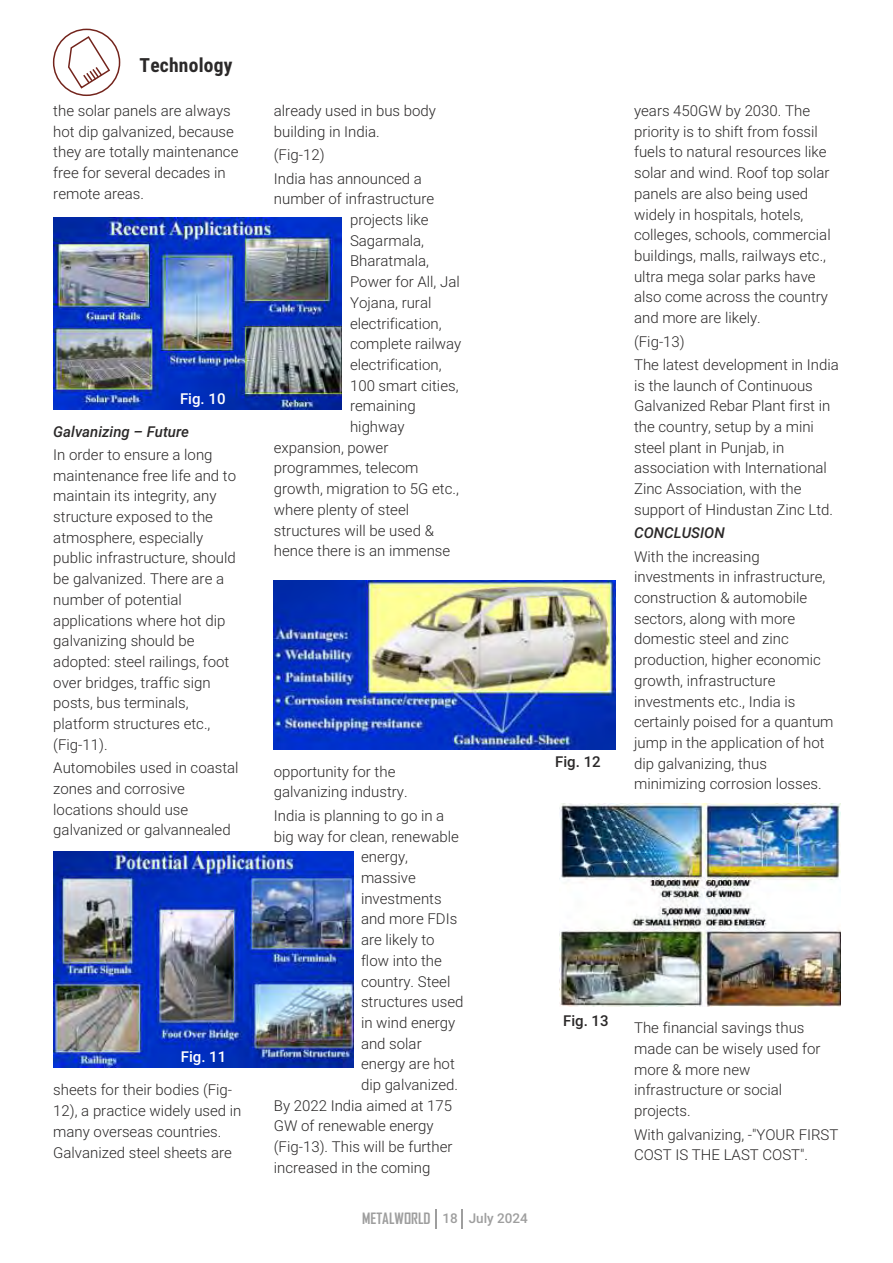
<style>
.page{position:relative;width:893px;height:1263px;background:#fff}
.page>*{position:absolute;margin:0;border:0;box-sizing:border-box;transform-origin:0 0}
.t1{font:700 19.5px "Roboto Condensed";letter-spacing:.01em;color:#2b2929}
.t2{font:300 15px/20.7px "Roboto";color:#2b2929}
.t3{font:italic 500 15px "Roboto";color:#2b2929}
.t4{font:700 15px "Agency FB";color:#9e9e9e}
.t5{font:500 15px "Roboto";color:#fff}
.t6{font:500 15px "Roboto";color:#2b2929}
.s1{font-family:"Roboto";font-weight:500;font-size:13.5px}
</style>
<div class="page">
<svg style="left:435px;top:1209px;width:1px;height:19px"></svg>
<svg style="left:462px;top:1209px;width:1px;height:19px"></svg>
<img style="left:53px;top:217px;width:289px;height:192px">
<img style="left:53px;top:851px;width:300px;height:216px">
<img style="left:274px;top:580px;width:341px;height:170px">
<img style="left:559px;top:803px;width:281px;height:204px">
<div style="left:53px;top:29px;width:67px;height:67px;border:2px solid #73241c;border-radius:50%"></div>
<svg style="left:67px;top:35px;width:44px;height:55px"></svg>
<h1 class="t1" style="left:140px;top:58px;width:94px">Technology</h1>
<p class="t2" style="left:53px;top:102px;width:187px">the solar panels are always hot dip galvanized, because they are totally maintenance free for several decades in remote areas.</p>
<p class="t5" style="left:180px;top:392px;width:47px">Fig. 10</p>
<p class="t3" style="left:53px;top:425px;width:137px">Galvanizing – Future</p>
<p class="t2" style="left:53px;top:446px;width:184px">In order to ensure a long maintenance free life and to maintain its integrity, any structure exposed to the atmosphere, especially public infrastructure, should be galvanized. There are a number of potential applications where hot dip galvanizing should be adopted: steel railings, foot over bridges, traffic sign posts, bus terminals, platform structures etc., (Fig-11).</p>
<p class="t2" style="left:53px;top:759px;width:187px">Automobiles used in coastal zones and corrosive locations should use galvanized or galvannealed</p>
<p class="t5" style="left:181px;top:1050px;width:47px">Fig. 11</p>
<p class="t2" style="left:53px;top:1081px;width:190px">sheets for their bodies (Fig-<br>12), a practice widely used in many overseas countries.<br>Galvanized steel sheets are</p>
<p class="t2" style="left:274px;top:102px;width:164px">already used in bus body building in India.</p>
<p class="t2" style="left:274px;top:145px;width:150px;line-height:23.4px">(Fig-12)<br>India has announced a</p>
<p class="t2" style="left:274px;top:190px;width:162px">number of infrastructure</p>
<p class="t2" style="left:350px;top:211px;width:80px">projects like</p>
<p class="t2" style="left:350px;top:232px;width:75px">Sagarmala,</p>
<p class="t2" style="left:350px;top:252px;width:80px">Bharatmala,</p>
<p class="t2" style="left:350px;top:273px;width:111px">Power for All, Jal</p>
<p class="t2" style="left:350px;top:294px;width:83px">Yojana, rural</p>
<p class="t2" style="left:350px;top:314px;width:93px">electrification,</p>
<p class="t2" style="left:350px;top:335px;width:113px">complete railway</p>
<p class="t2" style="left:350px;top:356px;width:93px">electrification,</p>
<p class="t2" style="left:350px;top:376px;width:110px">100 smart cities,</p>
<p class="t2" style="left:350px;top:397px;width:67px">remaining</p>
<p class="t2" style="left:350px;top:418px;width:56px">highway</p>
<p class="t2" style="left:274px;top:439px;width:116px">expansion, power</p>
<p class="t2" style="left:274px;top:459px;width:146px">programmes, telecom</p>
<p class="t2" style="left:274px;top:480px;width:186px">growth, migration to 5G etc.,</p>
<p class="t2" style="left:274px;top:501px;width:137px">where plenty of steel</p>
<p class="t2" style="left:274px;top:521px;width:162px">structures will be used &amp;</p>
<p class="t2" style="left:274px;top:542px;width:178px">hence there is an immense</p>
<p class="t2" style="left:274px;top:763px;width:135px">opportunity for the galvanizing industry.</p>
<p class="t2" style="left:274px;top:807px;width:172px">India is planning to go in a</p>
<p class="t2" style="left:274px;top:827px;width:187px">big way for clean, renewable</p>
<p class="t2" style="left:361px;top:848px;width:49px">energy,</p>
<p class="t2" style="left:361px;top:869px;width:56px">massive</p>
<p class="t2" style="left:361px;top:889px;width:82px">investments</p>
<p class="t2" style="left:361px;top:910px;width:98px">and more FDIs</p>
<p class="t2" style="left:361px;top:931px;width:75px">are likely to</p>
<p class="t2" style="left:361px;top:952px;width:82px">flow into the</p>
<p class="t2" style="left:361px;top:972px;width:91px">country. Steel</p>
<p class="t2" style="left:361px;top:993px;width:104px">structures used</p>
<p class="t2" style="left:361px;top:1014px;width:96px">in wind energy</p>
<p class="t2" style="left:361px;top:1034px;width:62px">and solar</p>
<p class="t2" style="left:361px;top:1055px;width:95px">energy are hot</p>
<p class="t2" style="left:361px;top:1076px;width:99px">dip galvanized.</p>
<p class="t2" style="left:274px;top:1097px;width:180px">By 2022 India aimed at 175</p>
<p class="t2" style="left:274px;top:1117px;width:161px">GW of renewable energy</p>
<p class="t2" style="left:274px;top:1138px;width:180px">(Fig-13). This will be further</p>
<p class="t2" style="left:274px;top:1159px;width:158px">increased in the coming</p>
<p class="t4" style="left:362px;top:1213px;width:167px">METALWORLD <span class="s1">18 July 2024</span></p>
<p class="t6" style="left:555px;top:756px;width:47px">Fig. 12</p>
<p class="t2" style="left:634px;top:102px;width:198px">years 450GW by 2030. The priority is to shift from fossil fuels to natural resources like solar and wind. Roof top solar panels are also being used widely in hospitals, hotels, colleges, schools, commercial buildings, malls, railways etc., ultra mega solar parks have also come across the country and more are likely.</p>
<p class="t2" style="left:634px;top:331px;width:206px;line-height:23.4px">(Fig-13)<br>The latest development in India</p>
<p class="t2" style="left:634px;top:376px;width:201px">is the launch of Continuous<br>Galvanized Rebar Plant first in the country, setup by a mini steel plant in Punjab, in association with International<br>Zinc Association, with the support of Hindustan Zinc Ltd.</p>
<p class="t3" style="left:634px;top:527px;width:92px">CONCLUSION</p>
<p class="t2" style="left:634px;top:547px;width:201px">With the increasing investments in infrastructure, construction &amp; automobile sectors, along with more domestic steel and zinc production, higher economic growth, infrastructure investments etc., India is certainly poised for a quantum jump in the application of hot dip galvanizing, thus minimizing corrosion losses.</p>
<p class="t6" style="left:563px;top:1015px;width:47px">Fig. 13</p>
<p class="t2" style="left:634px;top:1019px;width:188px">The financial savings thus made can be wisely used for more &amp; more new infrastructure or social projects.</p>
<p class="t2" style="left:634px;top:1125px;width:206px">With galvanizing, -"YOUR FIRST<br>COST IS THE LAST COST".</p>
</div>
